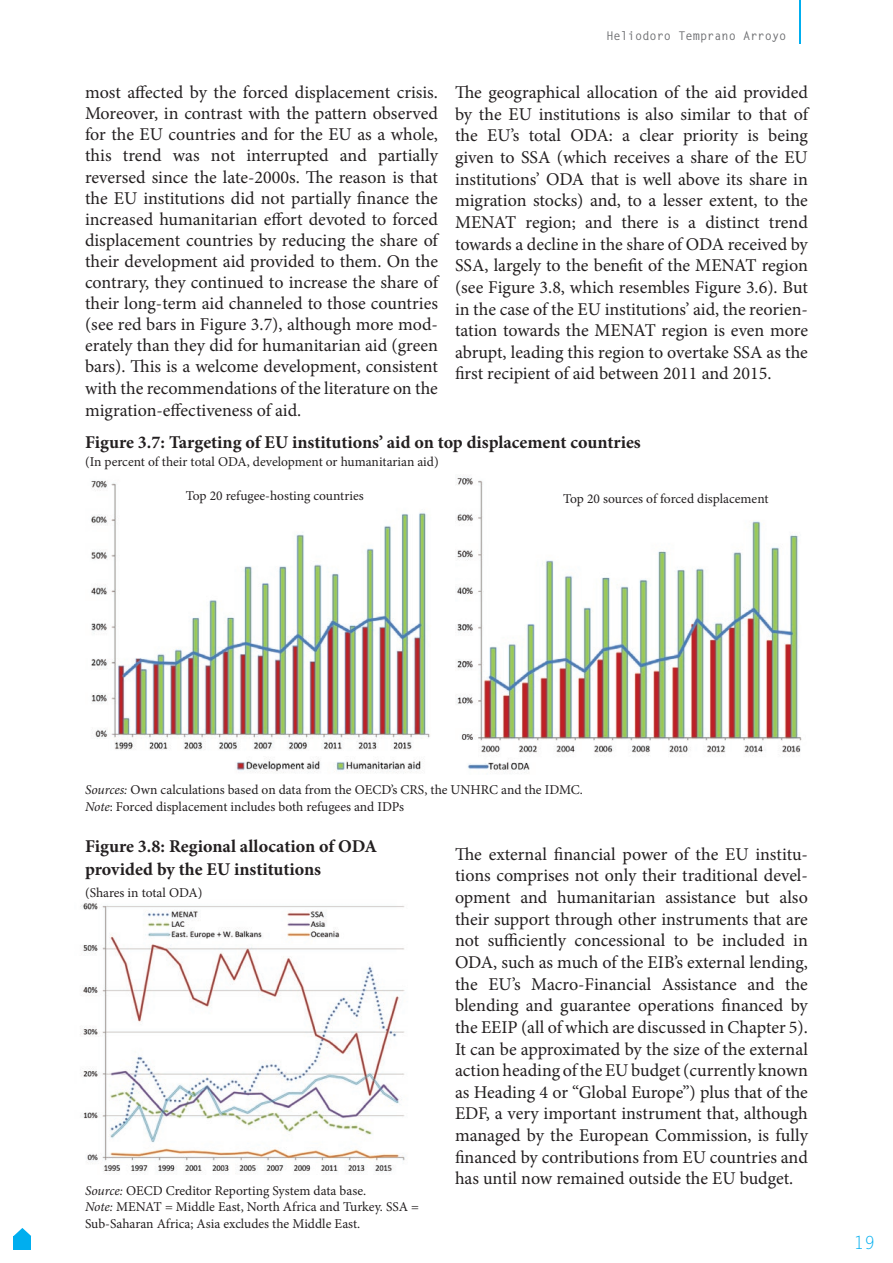
<style>
.page{position:relative;width:893px;height:1263px;background:#fff}
.page>*{position:absolute;margin:0;border:0;box-sizing:border-box;transform-origin:0 0}
.t1{font:18px/21.6px "Minion Pro";color:#231f20;text-align:justify}
.t2{font:700 18px/22.6px "Minion Pro";color:#231f20}
.t3{font:18px "Letter Gothic Std";color:#00aeef}
.t4{font:13.5px/16.6px "Minion Pro";color:#231f20}
.t5{font:700 12px "Letter Gothic Std";color:#6c6d70}
.s1{font-style:italic}
</style>
<div class="page">
<hr style="left:800px;top:0;width:1px;height:44px;background:#00aeef">
<div style="left:14px;top:1236px;width:17px;height:13px;background:#00aeef"></div>
<svg style="left:13px;top:1228px;width:18px;height:8px"></svg>
<img style="left:80px;top:900px;width:325px;height:274px">
<img style="left:91px;top:480px;width:339px;height:293px">
<img style="left:456px;top:476px;width:346px;height:297px">
<p class="t5" style="left:606px;top:29px;width:181px">Heliodoro Temprano Arroyo</p>
<p class="t1" style="left:85px;top:82px;width:354px;line-height:21.1px">most affected by the forced displacement crisis.<br>Moreover, in contrast with the pattern observed for the EU countries and for the EU as a whole, this trend was not interrupted and partially reversed since the late-2000s. The reason is that the EU institutions did not partially finance the increased humanitarian effort devoted to forced displacement countries by reducing the share of their development aid provided to them. On the contrary, they continued to increase the share of their long-term aid channeled to those countries (see red bars in Figure 3.7), although more mod&shy;erately than they did for humanitarian aid (green bars). This is a welcome development, consistent with the recommendations of the literature on the migration-effectiveness of aid.</p>
<p class="t1" style="left:455px;top:82px;width:354px">The geographical allocation of the aid provided by the EU institutions is also similar to that of the EU’s total ODA: a clear priority is being given to SSA (which receives a share of the EU institutions’ ODA that is well above its share in migration stocks) and, to a lesser extent, to the MENAT region; and there is a distinct trend towards a decline in the share of ODA received by SSA, largely to the benefit of the MENAT region (see Figure 3.8, which resembles Figure 3.6). But in the case of the EU institutions’ aid, the reorien&shy;tation towards the MENAT region is even more abrupt, leading this region to overtake SSA as the first recipient of aid between 2011 and 2015.</p>
<p class="t2" style="left:85px;top:430px;width:557px">Figure 3.7: Targeting of EU institutions’ aid on top displacement countries</p>
<p class="t4" style="left:85px;top:453px;width:355px">(In percent of their total ODA, development or humanitarian aid)</p>
<p class="t4" style="left:186px;top:488px;width:179px">Top 20 refugee-hosting countries</p>
<p class="t4" style="left:563px;top:491px;width:207px">Top 20 sources of forced displacement</p>
<p class="t4" style="left:85px;top:781px;width:499px"><span class="s1">Sources:</span> Own calculations based on data from the OECD’s CRS, the UNHRC and the IDMC.<br><span class="s1">Note</span>: Forced displacement includes both refugees and IDPs</p>
<p class="t2" style="left:85px;top:835px;width:294px">Figure 3.8: Regional allocation of ODA provided by the EU institutions</p>
<p class="t4" style="left:85px;top:885px;width:119px">(Shares in total ODA)</p>
<p class="t4" style="left:85px;top:1182px;width:336px"><span class="s1">Source:</span> OECD Creditor Reporting System data base.<br><span class="s1">Note:</span> MENAT = Middle East, North Africa and Turkey. SSA =<br>Sub-Saharan Africa; Asia excludes the Middle East.</p>
<p class="t1" style="left:455px;top:843px;width:354px">The external financial power of the EU institu&shy;tions comprises not only their traditional devel&shy;opment and humanitarian assistance but also their support through other instruments that are not sufficiently concessional to be included in ODA, such as much of the EIB’s external lending, the EU’s Macro-Financial Assistance and the blending and guarantee operations financed by the EEIP (all of which are discussed in Chapter 5).<br>It can be approximated by the size of the external action heading of the EU budget (currently known as Heading 4 or “Global Europe”) plus that of the EDF, a very important instrument that, although managed by the European Commission, is fully financed by contributions from EU countries and has until now remained outside the EU budget.</p>
<p class="t3" style="left:854px;top:1232px;width:23px">19</p>
</div>
